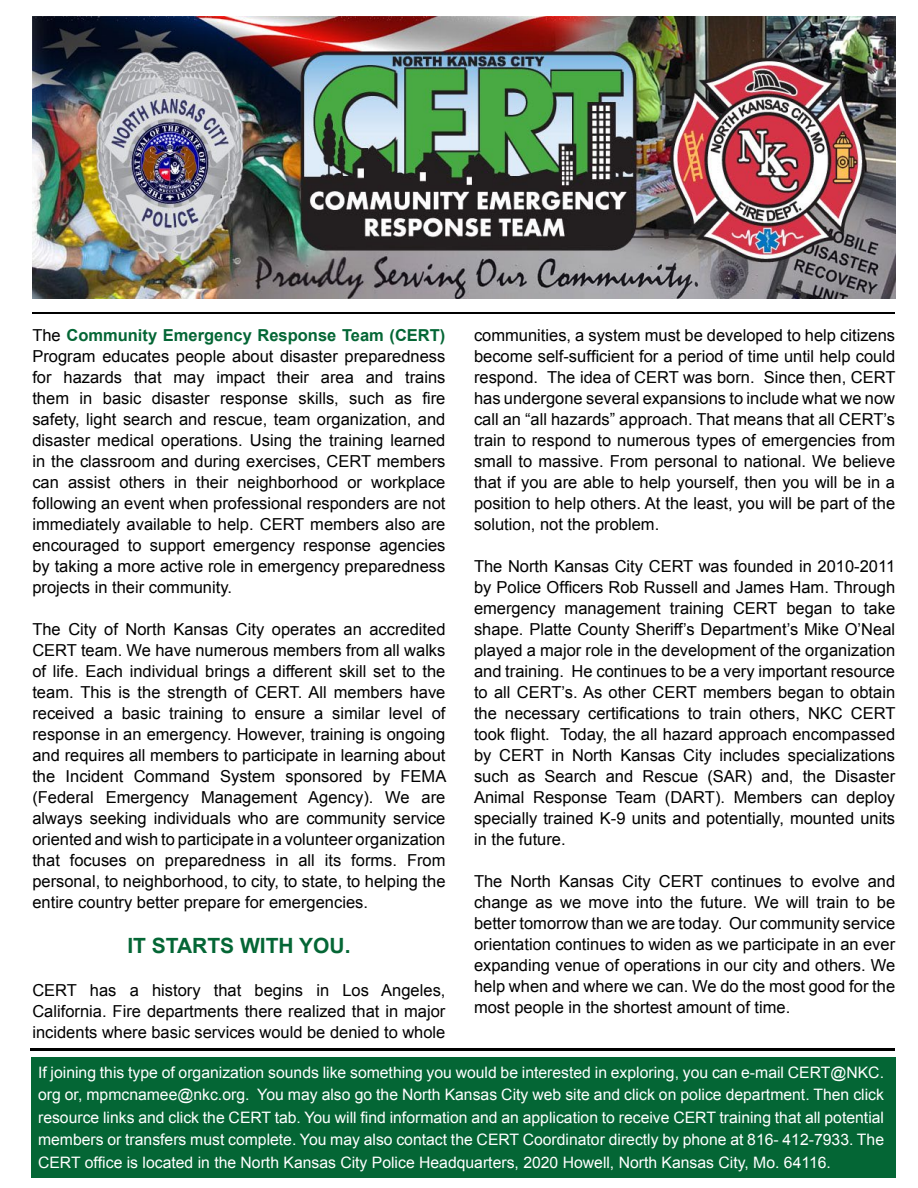
<style>
.page{position:relative;width:918px;height:1188px;background:#fff}
.page>*{position:absolute;margin:0;border:0;box-sizing:border-box;transform-origin:0 0}
.t1{font:700 21px "Arial";color:#046635}
.t2{font:16.5px/21px "Arial";color:#000;text-align:justify}
.t3{font:15.75px/22.5px "Arial";color:#fff;text-align:justify}
.s1{font-weight:700;color:#046635}
</style>
<div class="page">
<div style="left:31px;top:1058px;width:864px;height:120px;background:#046635"></div>
<img style="left:32px;top:17px;width:863px;height:282px">
<hr style="left:30px;top:1048px;width:865px;height:3px;background:#000">
<hr style="left:32px;top:313px;width:863px;height:1px;background:#000">
<p class="t2" style="left:32px;top:325px;width:415px">The <span class="s1">Community Emergency Response Team (CERT)<br></span>Program educates people about disaster preparedness for hazards that may impact their area and trains them in basic disaster response skills, such as fire safety, light search and rescue, team organization, and disaster medical operations. Using the training learned in the classroom and during exercises, CERT members can assist others in their neighborhood or workplace following an event when professional responders are not immediately available to help. CERT members also are encouraged to support emergency response agencies by taking a more active role in emergency preparedness projects in their community.</p>
<p class="t2" style="left:32px;top:619px;width:416px">The City of North Kansas City operates an accredited CERT team. We have numerous members from all walks of life. Each individual brings a different skill set to the team. This is the strength of CERT. All members have received a basic training to ensure a similar level of response in an emergency. However, training is ongoing and requires all members to participate in learning about the Incident Command System sponsored by FEMA (Federal Emergency Management Agency). We are always seeking individuals who are community service oriented and wish to participate in a volunteer organization that focuses on preparedness in all its forms. From personal, to neighborhood, to city, to state, to helping the entire country better prepare for emergencies.</p>
<p class="t1" style="left:127px;top:931px;width:225px">IT STARTS WITH YOU.</p>
<p class="t2" style="left:32px;top:980px;width:415px">CERT has a history that begins in Los Angeles, California. Fire departments there realized that in major incidents where basic services would be denied to whole</p>
<p class="t2" style="left:474px;top:325px;width:423px">communities, a system must be developed to help citizens become self-sufficient for a period of time until help could respond. The idea of CERT was born. Since then, CERT has undergone several expansions to include what we now call an “all hazards” approach. That means that all CERT’s train to respond to numerous types of emergencies from small to massive. From personal to national. We believe that if you are able to help yourself, then you will be in a position to help others. At the least, you will be part of the solution, not the problem.</p>
<p class="t2" style="left:474px;top:556px;width:423px">The North Kansas City CERT was founded in 2010-2011 by Police Officers Rob Russell and James Ham. Through emergency management training CERT began to take shape. Platte County Sheriff’s Department’s Mike O’Neal played a major role in the development of the organization and training. He continues to be a very important resource to all CERT’s. As other CERT members began to obtain the necessary certifications to train others, NKC CERT took flight. Today, the all hazard approach encompassed by CERT in North Kansas City includes specializations such as Search and Rescue (SAR) and, the Disaster Animal Response Team (DART). Members can deploy specially trained K-9 units and potentially, mounted units in the future.</p>
<p class="t2" style="left:474px;top:871px;width:423px">The North Kansas City CERT continues to evolve and change as we move into the future. We will train to be better tomorrow than we are today. Our community service orientation continues to widen as we participate in an ever expanding venue of operations in our city and others. We help when and where we can. We do the most good for the most people in the shortest amount of time.</p>
<p class="t3" style="left:38px;top:1061px;width:847px">If joining this type of organization sounds like something you would be interested in exploring, you can e-mail CERT@NKC. org or, mpmcnamee@nkc.org. You may also go the North Kansas City web site and click on police department. Then click resource links and click the CERT tab. You will find information and an application to receive CERT training that all potential members or transfers must complete. You may also contact the CERT Coordinator directly by phone at 816- 412-7933. The CERT office is located in the North Kansas City Police Headquarters, 2020 Howell, North Kansas City, Mo. 64116.</p>
</div>
